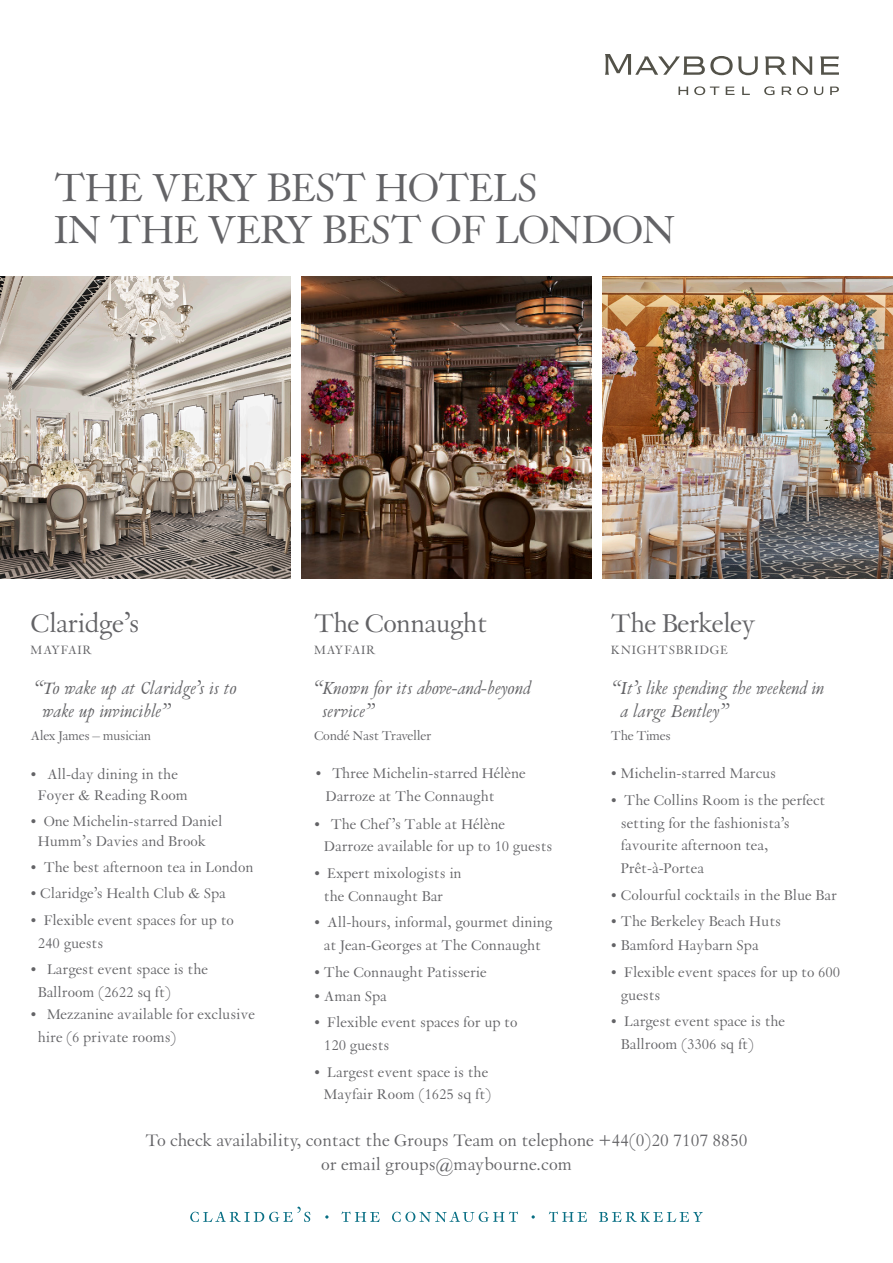
<style>
.page{position:relative;width:893px;height:1263px;background:#fff}
.page>*{position:absolute;margin:0;border:0;box-sizing:border-box;transform-origin:0 0}
.t1{font:46.5px/42px "Van Dijck";letter-spacing:-.02em;color:#636366}
.t2{font:30px "Van Dijck";letter-spacing:-.02em;color:#636366}
.t3{font:italic 21px/22.5px "Van Dijck";letter-spacing:-.02em;color:#636366}
.t4{font:19.5px/24px "Van Dijck";color:#636366;text-align:center}
.t5{font:16.5px/22.5px "Van Dijck";color:#636366}
.t6{font:15px "Van Dijck";letter-spacing:-.02em;color:#636366}
.t7{font:14.25px "Van Dijck";letter-spacing:.05em;color:#636366}
</style>
<div class="page">
<svg style="left:820px;top:56px;width:19px;height:19px"></svg>
<svg style="left:792px;top:56px;width:20px;height:19px"></svg>
<svg style="left:765px;top:56px;width:21px;height:19px"></svg>
<svg style="left:605px;top:54px;width:153px;height:21px"></svg>
<svg style="left:742px;top:87px;width:8px;height:8px"></svg>
<svg style="left:830px;top:87px;width:9px;height:8px"></svg>
<svg style="left:726px;top:87px;width:9px;height:8px"></svg>
<svg style="left:814px;top:87px;width:9px;height:8px"></svg>
<svg style="left:694px;top:86px;width:26px;height:9px"></svg>
<svg style="left:782px;top:86px;width:26px;height:9px"></svg>
<svg style="left:678px;top:87px;width:10px;height:8px"></svg>
<svg style="left:764px;top:86px;width:10px;height:9px"></svg>
<svg style="left:190px;top:1206px;width:120px;height:16px"></svg>
<svg style="left:341px;top:1211px;width:39px;height:11px"></svg>
<svg style="left:392px;top:1211px;width:126px;height:11px"></svg>
<svg style="left:549px;top:1211px;width:38px;height:11px"></svg>
<svg style="left:599px;top:1212px;width:104px;height:10px"></svg>
<img style="left:301px;top:277px;width:290px;height:302px">
<img style="left:603px;top:277px;width:290px;height:302px">
<img style="left:0;top:277px;width:291px;height:302px">
<p class="t1" style="left:54px;top:168px;width:623px">THE VERY BEST HOTELS<br>IN THE VERY BEST OF LONDON</p>
<p class="t2" style="left:31px;top:606px;width:110px">Claridge’s</p>
<p class="t7" style="left:31px;top:642px;width:63px">MAYFAIR</p>
<p class="t2" style="left:314px;top:606px;width:175px">The Connaught</p>
<p class="t7" style="left:314px;top:642px;width:63px">MAYFAIR</p>
<p class="t2" style="left:611px;top:606px;width:146px">The Berkeley</p>
<p class="t7" style="left:611px;top:642px;width:119px">KNIGHTSBRIDGE</p>
<p class="t3" style="left:42px;top:677px;width:196px;text-indent:-9px">“To wake up at Claridge’s is to wake up invincible”</p>
<p class="t3" style="left:322px;top:677px;width:211px;text-indent:-9px">“Known for its above-and-beyond service”</p>
<p class="t3" style="left:620px;top:677px;width:205px;text-indent:-9px">“It’s like spending the weekend in a large Bentley”</p>
<p class="t6" style="left:31px;top:728px;width:122px">Alex James – musician</p>
<p class="t5" style="left:30px;top:764px;width:159px;line-height:20.7px;text-align:center">• All-day dining in the<br>Foyer &amp; Reading Room</p>
<p class="t5" style="left:30px;top:812px;width:193px;line-height:19.8px;text-align:center">• One Michelin-starred Daniel<br>Humm’s Davies and Brook</p>
<p class="t5" style="left:30px;top:856px;width:225px">• The best afternoon tea in London</p>
<p class="t5" style="left:30px;top:882px;width:197px">• Claridge’s Health Club &amp; Spa</p>
<p class="t5" style="left:38px;top:909px;width:198px;text-indent:-7px">• Flexible event spaces for up to<br>240 guests</p>
<p class="t5" style="left:38px;top:958px;width:172px;text-indent:-7px">• Largest event space is the<br>Ballroom (2622 sq ft)</p>
<p class="t5" style="left:38px;top:1003px;width:219px;text-indent:-7px">• Mezzanine available for exclusive hire (6 private rooms)</p>
<p class="t6" style="left:314px;top:728px;width:119px">Condé Nast Traveller</p>
<p class="t5" style="left:326px;top:762px;width:202px;text-indent:-10px">• Three Michelin-starred Hélène<br>Darroze at The Connaught</p>
<p class="t5" style="left:324px;top:813px;width:230px;text-indent:-10px">• The Chef ’s Table at Hélène<br>Darroze available for up to 10 guests</p>
<p class="t5" style="left:314px;top:862px;width:149px;text-align:center">• Expert mixologists in the Connaught Bar</p>
<p class="t5" style="left:314px;top:911px;width:240px;text-align:center">• All-hours, informal, gourmet dining at Jean-Georges at The Connaught</p>
<p class="t5" style="left:314px;top:961px;width:174px">• The Connaught Patisserie</p>
<p class="t5" style="left:314px;top:985px;width:74px">• Aman Spa</p>
<p class="t5" style="left:324px;top:1012px;width:195px;text-indent:-10px">• Flexible event spaces for up to<br>120 guests</p>
<p class="t5" style="left:314px;top:1061px;width:179px;text-align:center">• Largest event space is the<br>Mayfair Room (1625 sq ft)</p>
<p class="t6" style="left:611px;top:728px;width:61px">The Times</p>
<p class="t5" style="left:611px;top:763px;width:167px">• Michelin-starred Marcus</p>
<p class="t5" style="left:621px;top:789px;width:206px;text-indent:-10px">• The Collins Room is the perfect setting for the fashionista’s favourite afternoon tea,<br>Prêt-à-Portea</p>
<p class="t5" style="left:611px;top:884px;width:227px">• Colourful cocktails in the Blue Bar</p>
<p class="t5" style="left:611px;top:910px;width:172px">• The Berkeley Beach Huts</p>
<p class="t5" style="left:611px;top:934px;width:149px">• Bamford Haybarn Spa</p>
<p class="t5" style="left:621px;top:961px;width:221px;text-indent:-10px">• Flexible event spaces for up to 600 guests</p>
<p class="t5" style="left:621px;top:1011px;width:166px;text-indent:-10px">• Largest event space is the<br>Ballroom (3306 sq ft)</p>
<p class="t4" style="left:145px;top:1128px;width:603px">To check availability, contact the Groups Team on telephone +44(0)20 7107 8850 or email groups@maybourne.com</p>
</div>
